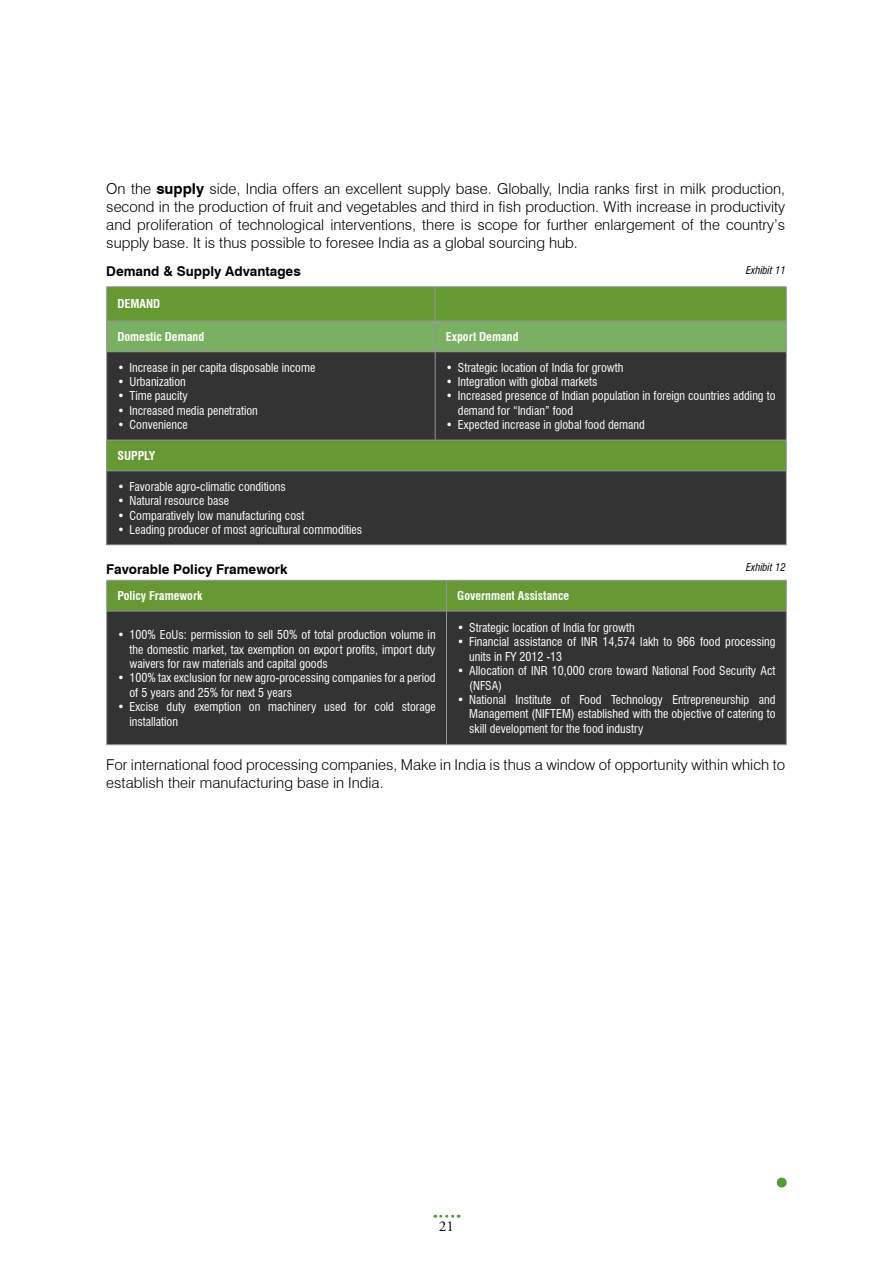
<style>
.page{position:relative;width:893px;height:1263px;background:#fff}
.page>*{position:absolute;margin:0;border:0;box-sizing:border-box;transform-origin:0 0}
.t1{font:300 15px/18px "Swiss 721 BT";color:#000;text-align:justify}
.t2{font:15px "Adobe Garamond Pro";color:#000}
.t3{font:700 13.5px "Swiss 721 BT";color:#000}
.t4{font:condensed 12px/14.4px "Swiss 721 BT";color:#fff}
.t5{font:700 condensed 12px "Swiss 721 BT";color:#fff}
.t6{font:italic condensed 10.5px "Swiss 721 BT";color:#000}
.s1{font-weight:700}
</style>
<div class="page">
<svg style="left:435px;top:1215px;width:24px;height:3px"></svg>
<div style="left:107px;top:581px;width:679px;height:30px;background:#693"></div>
<div style="left:107px;top:612px;width:679px;height:132px;background:#333"></div>
<hr style="left:446px;top:581px;width:1px;height:30px;background:#939598">
<hr style="left:786px;top:581px;width:1px;height:30px;background:#939598">
<hr style="left:106px;top:580px;width:340px;height:1px;background:#939598">
<hr style="left:106px;top:581px;width:1px;height:30px;background:#939598">
<hr style="left:446px;top:580px;width:341px;height:1px;background:#939598">
<hr style="left:106px;top:611px;width:340px;height:1px;background:#939598">
<hr style="left:106px;top:611px;width:1px;height:133px;background:#939598">
<hr style="left:106px;top:744px;width:340px;height:1px;background:#939598">
<hr style="left:446px;top:611px;width:341px;height:1px;background:#939598">
<hr style="left:446px;top:611px;width:1px;height:133px;background:#939598">
<hr style="left:786px;top:611px;width:1px;height:133px;background:#939598">
<hr style="left:446px;top:744px;width:341px;height:1px;background:#939598">
<svg style="left:107px;top:287px;width:679px;height:64px;background:#6fa349"></svg>
<div style="left:107px;top:352px;width:679px;height:88px;background:#333"></div>
<div style="left:107px;top:440px;width:679px;height:31px;background:#693"></div>
<div style="left:107px;top:471px;width:679px;height:74px;background:#333"></div>
<hr style="left:106px;top:352px;width:1px;height:88px;background:#939598">
<hr style="left:435px;top:352px;width:1px;height:88px;background:#939598">
<hr style="left:786px;top:352px;width:1px;height:88px;background:#939598">
<hr style="left:435px;top:287px;width:1px;height:34px;background:#939598">
<hr style="left:786px;top:287px;width:1px;height:34px;background:#939598">
<hr style="left:435px;top:321px;width:1px;height:30px;background:#939598">
<hr style="left:786px;top:321px;width:1px;height:30px;background:#939598">
<hr style="left:106px;top:286px;width:329px;height:1px;background:#939598">
<hr style="left:106px;top:287px;width:1px;height:34px;background:#939598">
<hr style="left:435px;top:286px;width:352px;height:1px;background:#939598">
<hr style="left:106px;top:321px;width:329px;height:1px;background:#939598">
<hr style="left:106px;top:321px;width:1px;height:30px;background:#939598">
<hr style="left:435px;top:321px;width:352px;height:1px;background:#939598">
<hr style="left:106px;top:351px;width:329px;height:1px;background:#939598">
<hr style="left:435px;top:351px;width:352px;height:1px;background:#939598">
<hr style="left:106px;top:440px;width:329px;height:1px;background:#939598">
<hr style="left:106px;top:440px;width:1px;height:30px;background:#939598">
<hr style="left:435px;top:440px;width:352px;height:1px;background:#939598">
<hr style="left:786px;top:440px;width:1px;height:30px;background:#939598">
<hr style="left:106px;top:470px;width:329px;height:1px;background:#939598">
<hr style="left:106px;top:471px;width:1px;height:73px;background:#939598">
<hr style="left:435px;top:470px;width:352px;height:1px;background:#939598">
<hr style="left:786px;top:471px;width:1px;height:73px;background:#939598">
<hr style="left:106px;top:544px;width:329px;height:1px;background:#939598">
<hr style="left:435px;top:544px;width:352px;height:1px;background:#939598">
<div style="left:777px;top:1177px;width:10px;height:10px;background:#529d3a;border-radius:50%"></div>
<p class="t1" style="left:106px;top:180px;width:680px">On the <span class="s1">supply</span> side, India offers an excellent supply base. Globally, India ranks first in milk production, second in the production of fruit and vegetables and third in fish production. With increase in productivity and proliferation of technological interventions, there is scope for further enlargement of the country’s supply base. It is thus possible to foresee India as a global sourcing hub.</p>
<p class="t3" style="left:106px;top:263px;width:196px">Demand &amp; Supply Advantages</p>
<p class="t6" style="left:746px;top:264px;width:41px">Exhibit 11</p>
<p class="t5" style="left:117px;top:297px;width:22px">DEMAND</p>
<p class="t5" style="left:117px;top:329px;width:88px">Domestic Demand</p>
<p class="t5" style="left:446px;top:329px;width:74px">Export Demand</p>
<p class="t4" style="left:117px;top:360px;width:199px">• Increase in per capita disposable income</p>
<p class="t4" style="left:117px;top:374px;width:70px">• Urbanization</p>
<p class="t4" style="left:117px;top:389px;width:72px">• Time paucity</p>
<p class="t4" style="left:117px;top:403px;width:142px">• Increased media penetration</p>
<p class="t4" style="left:117px;top:418px;width:72px">• Convenience</p>
<p class="t4" style="left:446px;top:360px;width:179px">• Strategic location of India for growth</p>
<p class="t4" style="left:446px;top:374px;width:153px">• Integration with global markets</p>
<p class="t4" style="left:458px;top:389px;width:319px;text-indent:-12px">• Increased presence of Indian population in foreign countries adding to demand for “Indian” food</p>
<p class="t4" style="left:446px;top:418px;width:200px">• Expected increase in global food demand</p>
<p class="t5" style="left:117px;top:448px;width:39px">SUPPLY</p>
<p class="t4" style="left:117px;top:479px;width:170px">• Favorable agro-climatic conditions</p>
<p class="t4" style="left:117px;top:494px;width:113px">• Natural resource base</p>
<p class="t4" style="left:117px;top:508px;width:188px">• Comparatively low manufacturing cost</p>
<p class="t4" style="left:117px;top:522px;width:246px">• Leading producer of most agricultural commodities</p>
<p class="t6" style="left:746px;top:561px;width:41px">Exhibit 12</p>
<p class="t3" style="left:106px;top:561px;width:183px">Favorable Policy Framework</p>
<p class="t5" style="left:117px;top:589px;width:86px">Policy Framework</p>
<p class="t5" style="left:457px;top:589px;width:113px">Government Assistance</p>
<p class="t4" style="left:129px;top:628px;width:308px;text-align:justify;text-indent:-12px">• 100% EoUs: permission to sell 50% of total production volume in the domestic market, tax exemption on export profits, import duty waivers for raw materials and capital goods</p>
<p class="t4" style="left:129px;top:671px;width:308px;text-indent:-12px">• 100% tax exclusion for new agro-processing companies for a period of 5 years and 25% for next 5 years</p>
<p class="t4" style="left:129px;top:700px;width:308px;text-indent:-12px">• Excise duty exemption on machinery used for cold storage installation</p>
<p class="t4" style="left:457px;top:620px;width:179px">• Strategic location of India for growth</p>
<p class="t4" style="left:469px;top:635px;width:308px;text-indent:-12px">• Financial assistance of INR 14,574 lakh to 966 food processing units in FY 2012 -13</p>
<p class="t4" style="left:469px;top:664px;width:308px;text-indent:-12px">• Allocation of INR 10,000 crore toward National Food Security Act (NFSA)</p>
<p class="t4" style="left:469px;top:692px;width:308px;text-align:justify;text-indent:-12px">• National Institute of Food Technology Entrepreneurship and Management (NIFTEM) established with the objective of catering to skill development for the food industry</p>
<p class="t1" style="left:106px;top:756px;width:680px">For international food processing companies, Make in India is thus a window of opportunity within which to establish their manufacturing base in India.</p>
<p class="t2" style="left:439px;top:1217px;width:16px">21</p>
</div>
